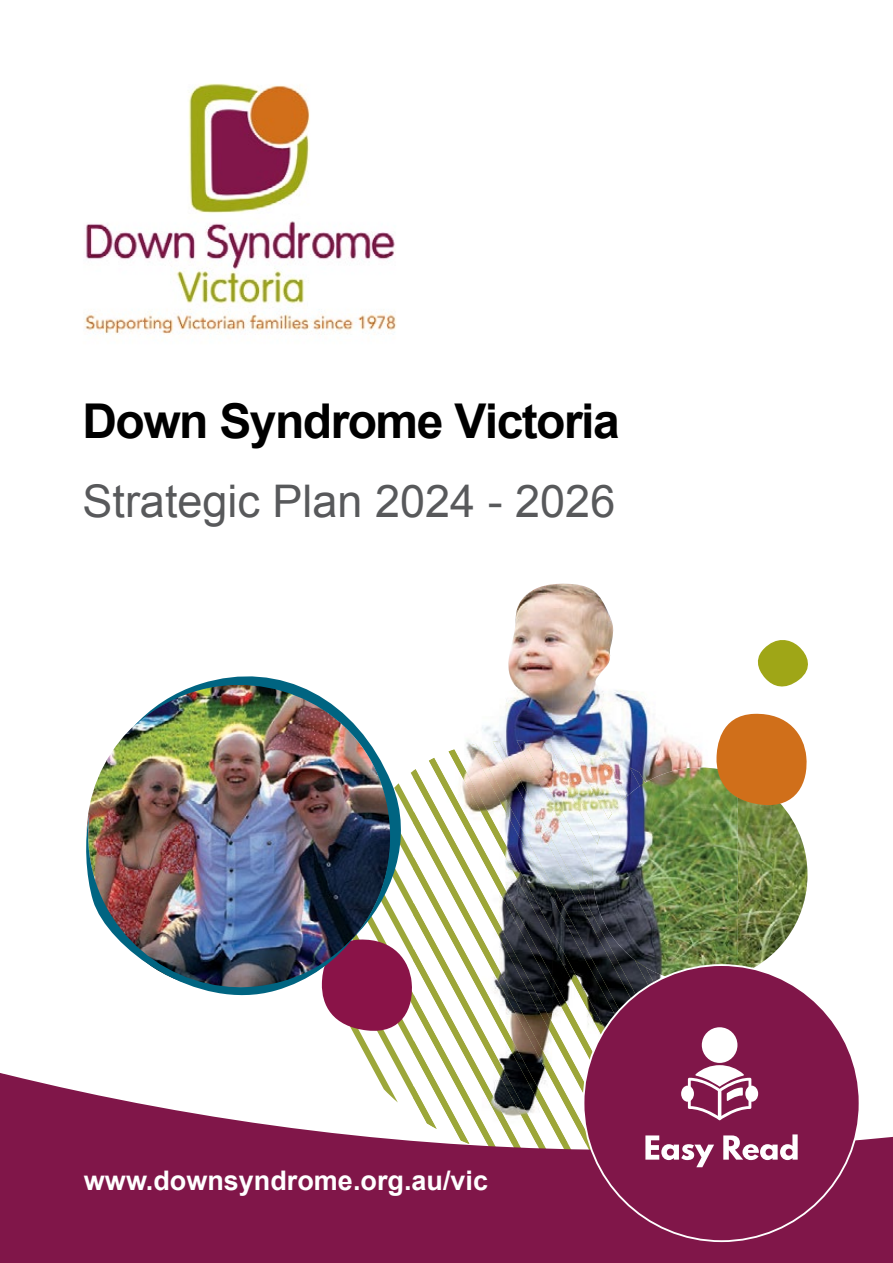
<style>
.page{position:relative;width:893px;height:1263px;background:#fff}
.page>*{position:absolute;margin:0;border:0;box-sizing:border-box;transform-origin:0 0}
.t1{font:700 48px "Arial";letter-spacing:-.03em;color:#000}
.t2{font:45px "Arial";color:#58595b}
.t3{font:700 27px "Arial";color:#fff}
</style>
<div class="page">
<img style="left:84px;top:83px;width:312px;height:252px">
<svg style="left:324px;top:900px;width:89px;height:167px"></svg>
<img style="left:506px;top:708px;width:46px;height:33px">
<img style="left:552px;top:708px;width:97px;height:33px">
<img style="left:429px;top:762px;width:19px;height:95px">
<img style="left:413px;top:857px;width:35px;height:137px">
<img style="left:413px;top:994px;width:35px;height:46px">
<img style="left:413px;top:1040px;width:35px;height:27px">
<img style="left:448px;top:762px;width:22px;height:305px">
<img style="left:470px;top:744px;width:47px;height:323px">
<img style="left:517px;top:741px;width:97px;height:326px">
<img style="left:593px;top:767px;width:5px;height:215px">
<img style="left:505px;top:583px;width:142px;height:125px">
<svg style="left:757px;top:640px;width:51px;height:47px"></svg>
<img style="left:598px;top:713px;width:210px;height:303px">
<svg style="left:0;top:1067px;width:893px;height:196px;fill:#801649"></svg>
<div style="left:583px;top:965px;width:277px;height:276px;background:#801649;border-radius:50%"></div>
<div style="left:702px;top:1027px;width:35px;height:36px;background:#fff;border-radius:50%"></div>
<svg style="left:645px;top:1065px;width:153px;height:102px"></svg>
<div style="left:681px;top:1086px;width:13px;height:16px;background:#fff;border-radius:50%"></div>
<div style="left:745px;top:1086px;width:13px;height:16px;background:#fff;border-radius:50%"></div>
<img style="left:88px;top:727px;width:303px;height:261px">
<img style="left:86px;top:815px;width:270px;height:186px">
<img style="left:132px;top:676px;width:280px;height:262px">
<h2 class="t1" style="left:82px;top:389px;width:539px">Down Syndrome Victoria</h2>
<h2 class="t2" style="left:82px;top:472px;width:534px">Strategic Plan 2024 - 2026</h2>
<p class="t3" style="left:84px;top:1162px;width:406px">www.downsyndrome.org.au/vic</p>
</div>
